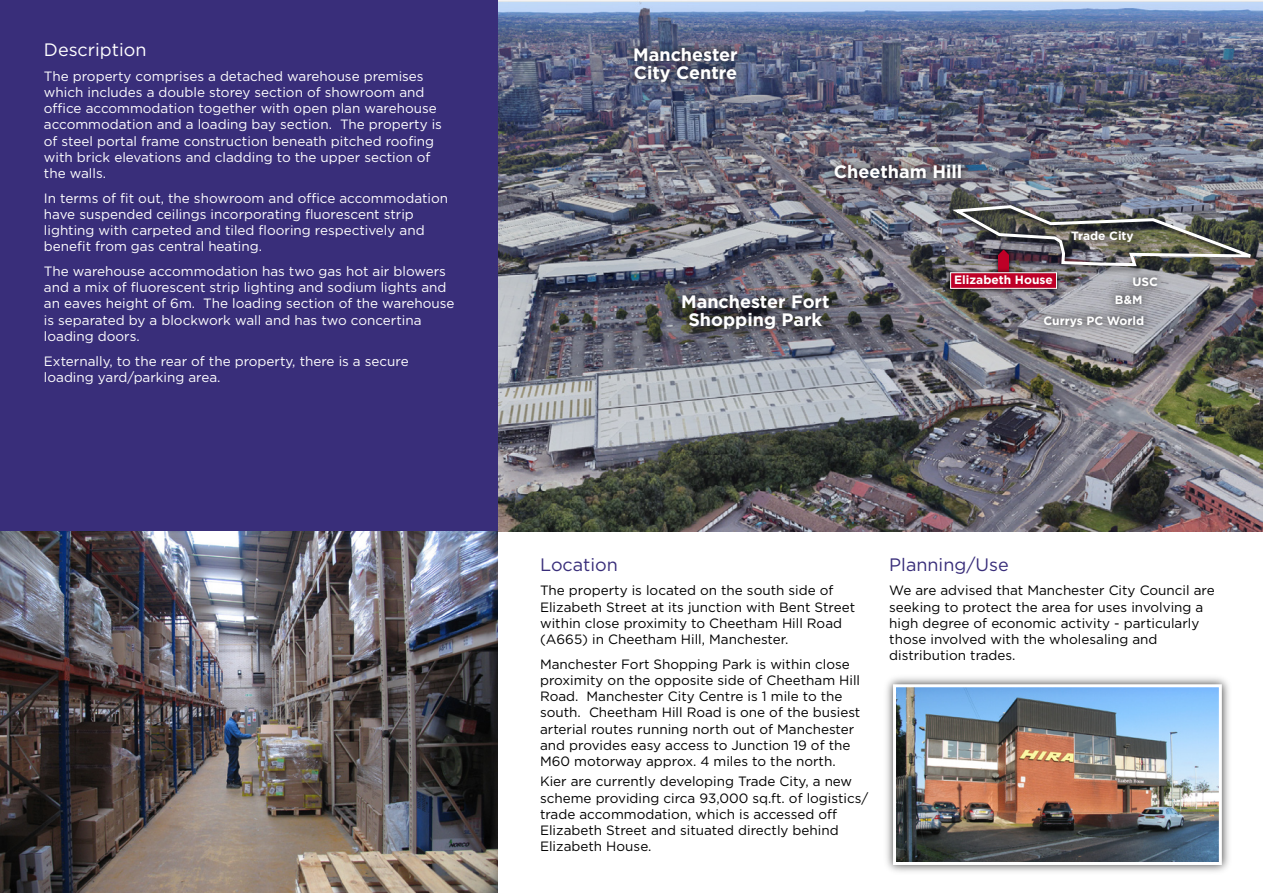
<style>
.page{position:relative;width:1263px;height:893px;background:#fff}
.page>*{position:absolute;margin:0;border:0;box-sizing:border-box;transform-origin:0 0}
.t1{font:700 18px/18px "Gotham";color:#fff}
.t2{font:18px "Gotham";color:#392e7a}
.t3{font:18px "Gotham";color:#fff}
.t4{font:13.5px/16.2px "Gotham";color:#000}
.t5{font:13.5px/16.2px "Gotham";color:#fff}
.t6{font:700 12px/20.9px "Gotham";color:#fff;text-align:right}
</style>
<div class="page">
<img style="left:497px;top:0;width:766px;height:531px">
<svg style="left:624px;top:38px;width:123px;height:54px"></svg>
<svg style="left:824px;top:154px;width:148px;height:35px"></svg>
<svg style="left:945px;top:267px;width:117px;height:27px"></svg>
<div style="left:951px;top:273px;width:105px;height:15px;background:#be0027"></div>
<div style="left:950px;top:272px;width:107px;height:17px;border:1px solid #fff"></div>
<svg style="left:671px;top:284px;width:168px;height:55px"></svg>
<svg style="left:1105px;top:285px;width:47px;height:20px"></svg>
<svg style="left:1033px;top:305px;width:121px;height:31px"></svg>
<svg style="left:1123px;top:276px;width:44px;height:21px"></svg>
<div style="left:0;top:0;width:497px;height:531px;background:#392e7a"></div>
<img style="left:0;top:531px;width:497px;height:362px">
<div style="left:882px;top:673px;width:350px;height:204px;background:#000;opacity:.75"></div>
<img style="left:897px;top:688px;width:321px;height:173px">
<div style="left:893px;top:684px;width:329px;height:181px;border:3px solid #fff"></div>
<div style="left:953px;top:204px;width:307px;height:72px;background:#000;opacity:.5"></div>
<img style="left:947px;top:204px;width:316px;height:64px">
<svg style="left:1061px;top:220px;width:82px;height:32px"></svg>
<h1 class="t3" style="left:44px;top:40px;width:104px">Description</h1>
<p class="t5" style="left:44px;top:68px;width:400px">The property comprises a detached warehouse premises which includes a double storey section of showroom and office accommodation together with open plan warehouse accommodation and a loading bay section. The property is of steel portal frame construction beneath pitched roofing with brick elevations and cladding to the upper section of the walls.</p>
<p class="t5" style="left:44px;top:190px;width:406px">In terms of fit out, the showroom and office accommodation have suspended ceilings incorporating fluorescent strip lighting with carpeted and tiled flooring respectively and benefit from gas central heating.</p>
<p class="t5" style="left:44px;top:263px;width:412px">The warehouse accommodation has two gas hot air blowers and a mix of fluorescent strip lighting and sodium lights and an eaves height of 6m. The loading section of the warehouse is separated by a blockwork wall and has two concertina loading doors.</p>
<p class="t5" style="left:44px;top:352px;width:366px">Externally, to the rear of the property, there is a secure loading yard/parking area.</p>
<h1 class="t1" style="left:633px;top:45px;width:106px">Manchester<br>City Centre</h1>
<h1 class="t1" style="left:834px;top:162px;width:130px">Cheetham Hill</h1>
<p class="t6" style="left:954px;top:269px;width:100px">Elizabeth House</p>
<p class="t6" style="left:1071px;top:225px;width:64px">Trade City</p>
<p class="t6" style="left:1132px;top:271px;width:27px">USC</p>
<h1 class="t1" style="left:681px;top:292px;width:150px;text-align:center">Manchester Fort<br>Shopping Park</h1>
<p class="t6" style="left:1043px;top:289px;width:102px">B&amp;M<br>Currys PC World</p>
<h1 class="t2" style="left:540px;top:554px;width:79px">Location</h1>
<p class="t4" style="left:540px;top:582px;width:317px">The property is located on the south side of Elizabeth Street at its junction with Bent Street within close proximity to Cheetham Hill Road (A665) in Cheetham Hill, Manchester.</p>
<p class="t4" style="left:540px;top:656px;width:322px">Manchester Fort Shopping Park is within close proximity on the opposite side of Cheetham Hill Road. Manchester City Centre is 1 mile to the south. Cheetham Hill Road is one of the busiest arterial routes running north out of Manchester and provides easy access to Junction 19 of the M60 motorway approx. 4 miles to the north.</p>
<p class="t4" style="left:540px;top:773px;width:330px">Kier are currently developing Trade City, a new scheme providing circa 93,000 sq.ft. of logistics/ trade accommodation, which is accessed off Elizabeth Street and situated directly behind Elizabeth House.</p>
<h1 class="t2" style="left:889px;top:554px;width:121px">Planning/Use</h1>
<p class="t4" style="left:889px;top:582px;width:327px">We are advised that Manchester City Council are seeking to protect the area for uses involving a high degree of economic activity - particularly those involved with the wholesaling and distribution trades.</p>
</div>
